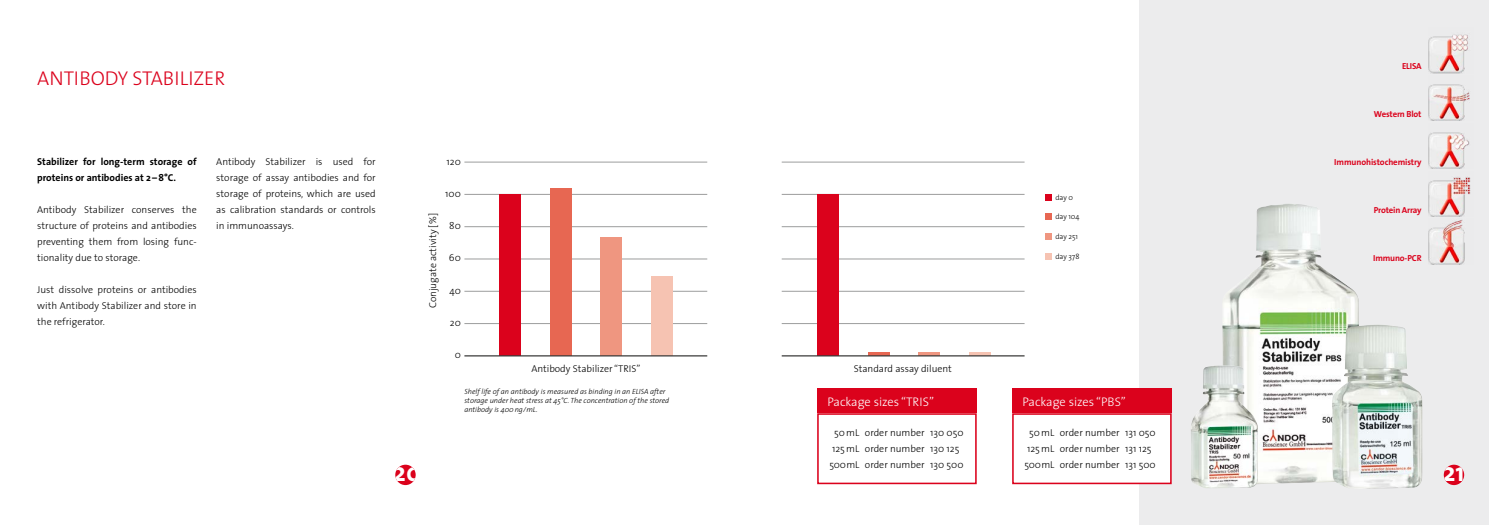
<style>
.page{position:relative;width:1489px;height:525px;background:#fff}
.page>*{position:absolute;margin:0;border:0;box-sizing:border-box;transform-origin:0 0}
.t1{font:700 26.62px "The Sans";color:#fff}
.t2{font:300 20px "The Sans";color:#db021c}
.t3{font:300 12.5px "The Sans";color:#fff}
.t4{font:300 10px/16px "The Sans";color:#000;text-align:justify}
.t5{font:700 10px/16px "The Sans";color:#000}
.t6{font:700 8.75px "The Sans";letter-spacing:-.02em;color:#db021c}
.t7{font:italic 300 7.5px/9px "The Sans";color:#000}
.t8{font:300 7.5px "The Sans";color:#000}
</style>
<div class="page">
<div style="left:1139px;top:0;width:349px;height:524px;background:#ececed"></div>
<img style="left:1222px;top:204px;width:136px;height:280px">
<img style="left:1332px;top:324px;width:90px;height:165px">
<img style="left:1191px;top:365px;width:66px;height:123px">
<img style="left:1428px;top:34px;width:40px;height:39px">
<img style="left:1428px;top:84px;width:42px;height:37px">
<img style="left:1428px;top:132px;width:42px;height:36px">
<img style="left:1428px;top:177px;width:43px;height:39px">
<img style="left:1428px;top:220px;width:37px;height:44px">
<div style="left:1012px;top:413px;width:159px;height:71px;background:#fff;border:2px solid #db021c"></div>
<div style="left:1012px;top:388px;width:159px;height:25px;background:#db021c"></div>
<div style="left:817px;top:413px;width:159px;height:71px;background:#fff;border:2px solid #db021c"></div>
<div style="left:817px;top:388px;width:159px;height:25px;background:#db021c"></div>
<hr style="left:464px;top:194px;width:243px;height:1px;background:#9c9d9d">
<hr style="left:781px;top:194px;width:243px;height:1px;background:#9c9d9d">
<hr style="left:464px;top:162px;width:243px;height:1px;background:#9c9d9d">
<hr style="left:781px;top:162px;width:243px;height:1px;background:#9c9d9d">
<hr style="left:464px;top:226px;width:243px;height:1px;background:#9c9d9d">
<hr style="left:781px;top:226px;width:243px;height:1px;background:#9c9d9d">
<hr style="left:464px;top:258px;width:243px;height:1px;background:#9c9d9d">
<hr style="left:781px;top:258px;width:243px;height:1px;background:#9c9d9d">
<hr style="left:464px;top:291px;width:243px;height:1px;background:#9c9d9d">
<hr style="left:781px;top:291px;width:243px;height:1px;background:#9c9d9d">
<hr style="left:464px;top:323px;width:243px;height:1px;background:#9c9d9d">
<hr style="left:781px;top:323px;width:243px;height:1px;background:#9c9d9d">
<svg style="left:1045px;top:194px;width:6px;height:6px"></svg>
<svg style="left:1045px;top:233px;width:6px;height:6px"></svg>
<svg style="left:1045px;top:214px;width:6px;height:6px"></svg>
<svg style="left:1045px;top:253px;width:6px;height:6px"></svg>
<div style="left:817px;top:194px;width:21px;height:161px;background:#db021c"></div>
<hr style="left:867px;top:352px;width:22px;height:3px;background:#e76752">
<hr style="left:918px;top:352px;width:21px;height:3px;background:#ef9680">
<hr style="left:969px;top:352px;width:21px;height:3px;background:#f6c3b2">
<hr style="left:781px;top:355px;width:243px;height:1px;background:#3b3b3a">
<div style="left:499px;top:194px;width:21px;height:161px;background:#db021c"></div>
<div style="left:550px;top:188px;width:21px;height:167px;background:#e76752"></div>
<div style="left:600px;top:237px;width:21px;height:118px;background:#ef9680"></div>
<div style="left:651px;top:276px;width:21px;height:79px;background:#f6c3b2"></div>
<hr style="left:464px;top:355px;width:243px;height:1px;background:#3b3b3a">
<div style="left:1443px;top:464px;width:20px;height:21px;background:#db021c;border-radius:50%"></div>
<div style="left:395px;top:464px;width:20px;height:21px;background:#db021c;border-radius:50%"></div>
<h2 class="t2" style="left:37px;top:62px;width:190px">ANTIBODY STABILIZER</h2>
<p class="t5" style="left:37px;top:153px;width:161px">Stabilizer for long-term storage of proteins or antibodies at 2–8°C.</p>
<p class="t4" style="left:37px;top:201px;width:161px">Antibody Stabilizer conserves the structure of proteins and antibodies preventing them from losing func&shy;tionality due to storage.</p>
<p class="t4" style="left:37px;top:281px;width:161px">Just dissolve proteins or antibodies with Antibody Stabilizer and store in the refrigerator.</p>
<p class="t4" style="left:216px;top:153px;width:161px">Antibody Stabilizer is used for storage of assay antibodies and for storage of proteins, which are used as calibration standards or controls in immunoassays.</p>
<p class="t6" style="left:1401px;top:59px;width:21px">ELISA</p>
<p class="t4" style="left:446px;top:153px;width:16px">120</p>
<p class="t4" style="left:445px;top:185px;width:17px">100</p>
<p class="t4" style="left:449px;top:217px;width:13px">80</p>
<p class="t4" style="left:449px;top:249px;width:14px">60</p>
<p class="t4" style="left:449px;top:282px;width:13px">40</p>
<p class="t4" style="left:450px;top:314px;width:13px">20</p>
<p class="t4" style="left:454px;top:346px;width:8px">0</p>
<p class="t4" style="left:424px;top:308px;width:96px;rotate:-90deg">Conjugate activity [%]</p>
<p class="t4" style="left:531px;top:360px;width:111px">Antibody Stabilizer “TRIS”</p>
<p class="t4" style="left:853px;top:360px;width:100px">Standard assay diluent</p>
<p class="t8" style="left:1055px;top:191px;width:19px">day 0</p>
<p class="t8" style="left:1055px;top:230px;width:24px">day 251</p>
<p class="t8" style="left:1055px;top:210px;width:26px">day 104</p>
<p class="t8" style="left:1055px;top:250px;width:26px">day 378</p>
<p class="t6" style="left:1373px;top:107px;width:49px">Western Blot</p>
<p class="t6" style="left:1334px;top:154px;width:89px">Immunohistochemistry</p>
<p class="t6" style="left:1373px;top:202px;width:49px">Protein Array</p>
<p class="t6" style="left:1373px;top:250px;width:50px">Immuno-PCR</p>
<p class="t7" style="left:464px;top:386px;width:206px">Shelf life of an antibody is measured as binding in an ELISA after storage under heat stress at 45°C. The concentration of the stored antibody is 400ng/mL.</p>
<p class="t3" style="left:827px;top:391px;width:108px">Package sizes “TRIS”</p>
<p class="t4" style="left:829px;top:424px;width:136px;text-align:center">50mL order number 130 050<br>125mL order number 130 125<br>500mL order number 130 500</p>
<p class="t3" style="left:1022px;top:391px;width:105px">Package sizes “PBS”</p>
<p class="t4" style="left:1024px;top:424px;width:133px;text-align:center">50mL order number 131 050<br>125mL order number 131 125<br>500mL order number 131 500</p>
<h1 class="t1" style="left:393px;top:449px;width:30px">20</h1>
<h1 class="t1" style="left:1442px;top:449px;width:23px">21</h1>
</div>
